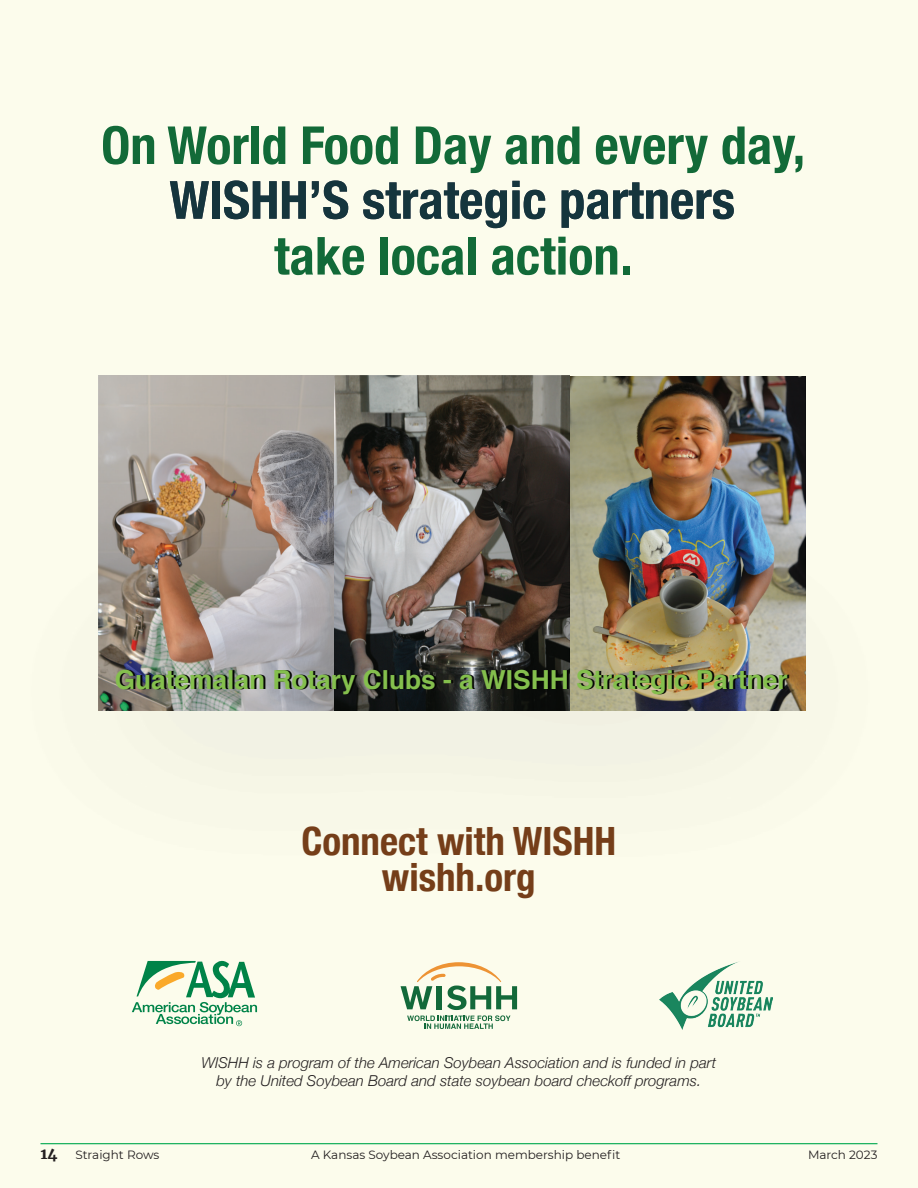
<style>
.page{position:relative;width:918px;height:1188px;background:#fcfcec}
.page>*{position:absolute;margin:0;border:0;box-sizing:border-box;transform-origin:0 0}
.t1{font:700 condensed 52.5px/55.3px "Helvetica Neue";color:#126a38;text-align:center}
.t2{font:700 condensed 39px/36px "Helvetica Neue";color:#753e19;text-align:center}
.t3{font:700 26.25px "Helvetica";color:#040503}
.t4{font:italic 300 15px/18px "Helvetica Neue";color:#231f20;text-align:center}
.t5{font:12px "Montserrat";color:#231f20}
.s1{color:#15353d}
.s2{font-family:"Merriweather";font-weight:900;font-size:15px}
</style>
<div class="page">
<img style="left:99px;top:376px;width:707px;height:42px">
<img style="left:98px;top:418px;width:708px;height:544px">
<svg style="left:401px;top:962px;width:116px;height:67px"></svg>
<svg style="left:132px;top:959px;width:125px;height:67px"></svg>
<img style="left:660px;top:962px;width:113px;height:68px">
<hr style="left:40px;top:1143px;width:838px;height:1px;background:#00a94e">
<p class="t1" style="left:101px;top:114px;width:706px">On World Food Day and every day,<br><span class="s1">WISHH’S strategic partners<br></span>take local action.</p>
<p class="t3" style="left:117px;top:659px;width:674px">Guatemalan Rotary Clubs - a WISHH Strategic Partner</p>
<p class="t2" style="left:301px;top:820px;width:316px">Connect with WISHH wishh.org</p>
<p class="t4" style="left:202px;top:1053px;width:516px">WISHH is a program of the American Soybean Association and is funded in part by the United Soybean Board and state soybean board checkoff programs.</p>
<p class="t5" style="left:40px;top:1147px;width:120px"><span class="s2">14</span> Straight Rows</p>
<p class="t5" style="left:311px;top:1147px;width:311px">A Kansas Soybean Association membership benefit</p>
<p class="t5" style="left:808px;top:1147px;width:71px">March 2023</p>
</div>
